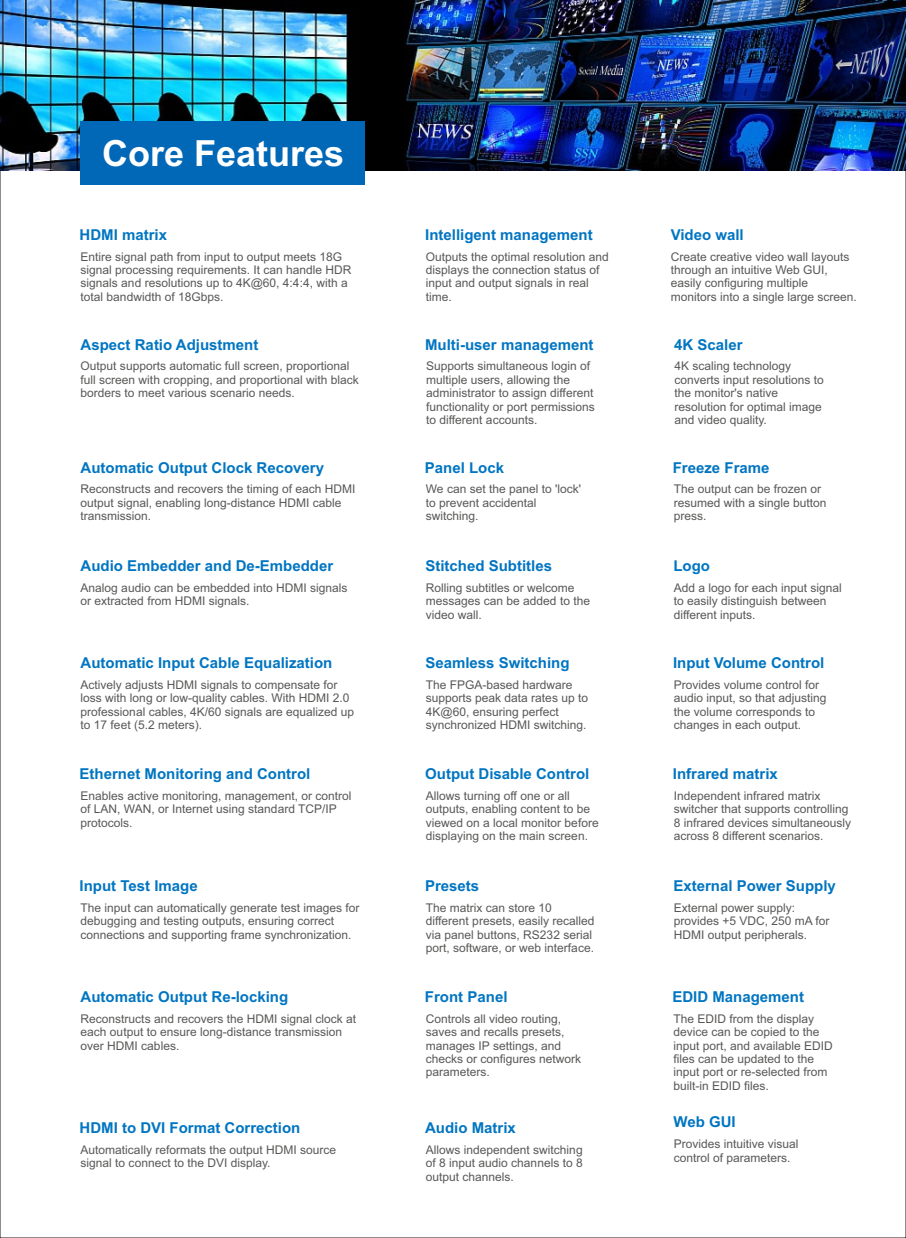
<style>
.page{position:relative;width:906px;height:1238px;background:#fff}
.page>*{position:absolute;margin:0;border:0;box-sizing:border-box;transform-origin:0 0}
.t1{font:700 36px "Arial";color:#fff}
.t2{font:700 15px "Arial";color:#0075c2}
.t3{font:12px/13.4px "Arial";color:#595857}
</style>
<div class="page">
<img style="left:0;top:0;width:906px;height:170px">
<div style="left:81px;top:121px;width:284px;height:64px;background:#0068b7"></div>
<h1 class="t1" style="left:102px;top:140px;width:244px">Core Features</h1>
<p class="t2" style="left:79px;top:229px;width:89px">HDMI matrix</p>
<p class="t2" style="left:425px;top:229px;width:169px">Intelligent management</p>
<p class="t2" style="left:670px;top:229px;width:75px">Video wall</p>
<p class="t3" style="left:81px;top:251px;width:272px">Entire signal path from input to output meets 18G signal processing requirements. It can handle HDR signals and resolutions up to 4K@60, 4:4:4, with a total bandwidth of 18Gbps.</p>
<p class="t3" style="left:426px;top:251px;width:184px">Outputs the optimal resolution and displays the connection status of input and output signals in real time.</p>
<p class="t3" style="left:670px;top:251px;width:188px">Create creative video wall layouts through an intuitive Web GUI, easily configuring multiple monitors into a single large screen.</p>
<p class="t2" style="left:81px;top:339px;width:179px">Aspect Ratio Adjustment</p>
<p class="t2" style="left:425px;top:339px;width:170px">Multi-user management</p>
<p class="t2" style="left:674px;top:339px;width:70px">4K Scaler</p>
<p class="t3" style="left:81px;top:360px;width:280px">Output supports automatic full screen, proportional full screen with cropping, and proportional with black borders to meet various scenario needs.</p>
<p class="t3" style="left:426px;top:360px;width:170px">Supports simultaneous login of multiple users, allowing the administrator to assign different functionality or port permissions to different accounts.</p>
<p class="t3" style="left:674px;top:360px;width:151px">4K scaling technology converts input resolutions to the monitor's native resolution for optimal image and video quality.</p>
<p class="t2" style="left:81px;top:462px;width:245px">Automatic Output Clock Recovery</p>
<p class="t2" style="left:425px;top:462px;width:81px">Panel Lock</p>
<p class="t2" style="left:673px;top:462px;width:98px">Freeze Frame</p>
<p class="t3" style="left:81px;top:483px;width:276px">Reconstructs and recovers the timing of each HDMI output signal, enabling long-distance HDMI cable transmission.</p>
<p class="t3" style="left:426px;top:483px;width:157px">We can set the panel to 'lock' to prevent accidental switching.</p>
<p class="t3" style="left:673px;top:483px;width:154px">The output can be frozen or resumed with a single button press.</p>
<p class="t2" style="left:81px;top:560px;width:254px">Audio Embedder and De-Embedder</p>
<p class="t2" style="left:425px;top:560px;width:128px">Stitched Subtitles</p>
<p class="t2" style="left:673px;top:560px;width:38px">Logo</p>
<p class="t3" style="left:81px;top:582px;width:268px">Analog audio can be embedded into HDMI signals or extracted from HDMI signals.</p>
<p class="t3" style="left:426px;top:582px;width:166px">Rolling subtitles or welcome messages can be added to the video wall.</p>
<p class="t3" style="left:673px;top:582px;width:170px">Add a logo for each input signal to easily distinguish between different inputs.</p>
<p class="t2" style="left:81px;top:657px;width:253px">Automatic Input Cable Equalization</p>
<p class="t2" style="left:425px;top:657px;width:146px">Seamless Switching</p>
<p class="t2" style="left:673px;top:657px;width:153px">Input Volume Control</p>
<p class="t3" style="left:81px;top:679px;width:275px">Actively adjusts HDMI signals to compensate for loss with long or low-quality cables. With HDMI 2.0 professional cables, 4K/60 signals are equalized up to 17 feet (5.2 meters).</p>
<p class="t3" style="left:426px;top:679px;width:164px">The FPGA-based hardware supports peak data rates up to<br>4K@60, ensuring perfect synchronized HDMI switching.</p>
<p class="t3" style="left:673px;top:679px;width:154px">Provides volume control for audio input, so that adjusting the volume corresponds to changes in each output.</p>
<p class="t2" style="left:79px;top:768px;width:232px">Ethernet Monitoring and Control</p>
<p class="t2" style="left:425px;top:768px;width:166px">Output Disable Control</p>
<p class="t2" style="left:673px;top:768px;width:107px">Infrared matrix</p>
<p class="t3" style="left:81px;top:789px;width:272px">Enables active monitoring, management, or control of LAN, WAN, or Internet using standard TCP/IP protocols.</p>
<p class="t3" style="left:426px;top:789px;width:174px">Allows turning off one or all outputs, enabling content to be viewed on a local monitor before displaying on the main screen.</p>
<p class="t3" style="left:673px;top:789px;width:179px">Independent infrared matrix switcher that supports controlling 8 infrared devices simultaneously across 8 different scenarios.</p>
<p class="t2" style="left:80px;top:880px;width:120px">Input Test Image</p>
<p class="t2" style="left:425px;top:880px;width:56px">Presets</p>
<p class="t2" style="left:673px;top:880px;width:164px">External Power Supply</p>
<p class="t3" style="left:81px;top:902px;width:280px">The input can automatically generate test images for debugging and testing outputs, ensuring correct connections and supporting frame synchronization.</p>
<p class="t3" style="left:426px;top:902px;width:170px">The matrix can store 10 different presets, easily recalled via panel buttons, RS232 serial port, software, or web interface.</p>
<p class="t3" style="left:673px;top:902px;width:157px">External power supply: provides +5 VDC, 250 mA for<br>HDMI output peripherals.</p>
<p class="t2" style="left:81px;top:991px;width:209px">Automatic Output Re-locking</p>
<p class="t2" style="left:425px;top:991px;width:84px">Front Panel</p>
<p class="t2" style="left:672px;top:991px;width:133px">EDID Management</p>
<p class="t3" style="left:81px;top:1012px;width:277px">Reconstructs and recovers the HDMI signal clock at each output to ensure long-distance transmission over HDMI cables.</p>
<p class="t3" style="left:426px;top:1012px;width:157px">Controls all video routing, saves and recalls presets, manages IP settings, and checks or configures network parameters.</p>
<p class="t3" style="left:673px;top:1012px;width:161px">The EDID from the display device can be copied to the input port, and available EDID files can be updated to the input port or re-selected from built-in EDID files.</p>
<p class="t2" style="left:79px;top:1122px;width:222px">HDMI to DVI Format Correction</p>
<p class="t2" style="left:425px;top:1121px;width:92px">Audio Matrix</p>
<p class="t2" style="left:673px;top:1116px;width:64px">Web GUI</p>
<p class="t3" style="left:81px;top:1143px;width:257px">Automatically reformats the output HDMI source signal to connect to the DVI display.</p>
<p class="t3" style="left:426px;top:1143px;width:158px;text-align:justify">Allows independent switching of 8 input audio channels to 8 output channels.</p>
<p class="t3" style="left:673px;top:1138px;width:126px">Provides intuitive visual control of parameters.</p>
</div>
